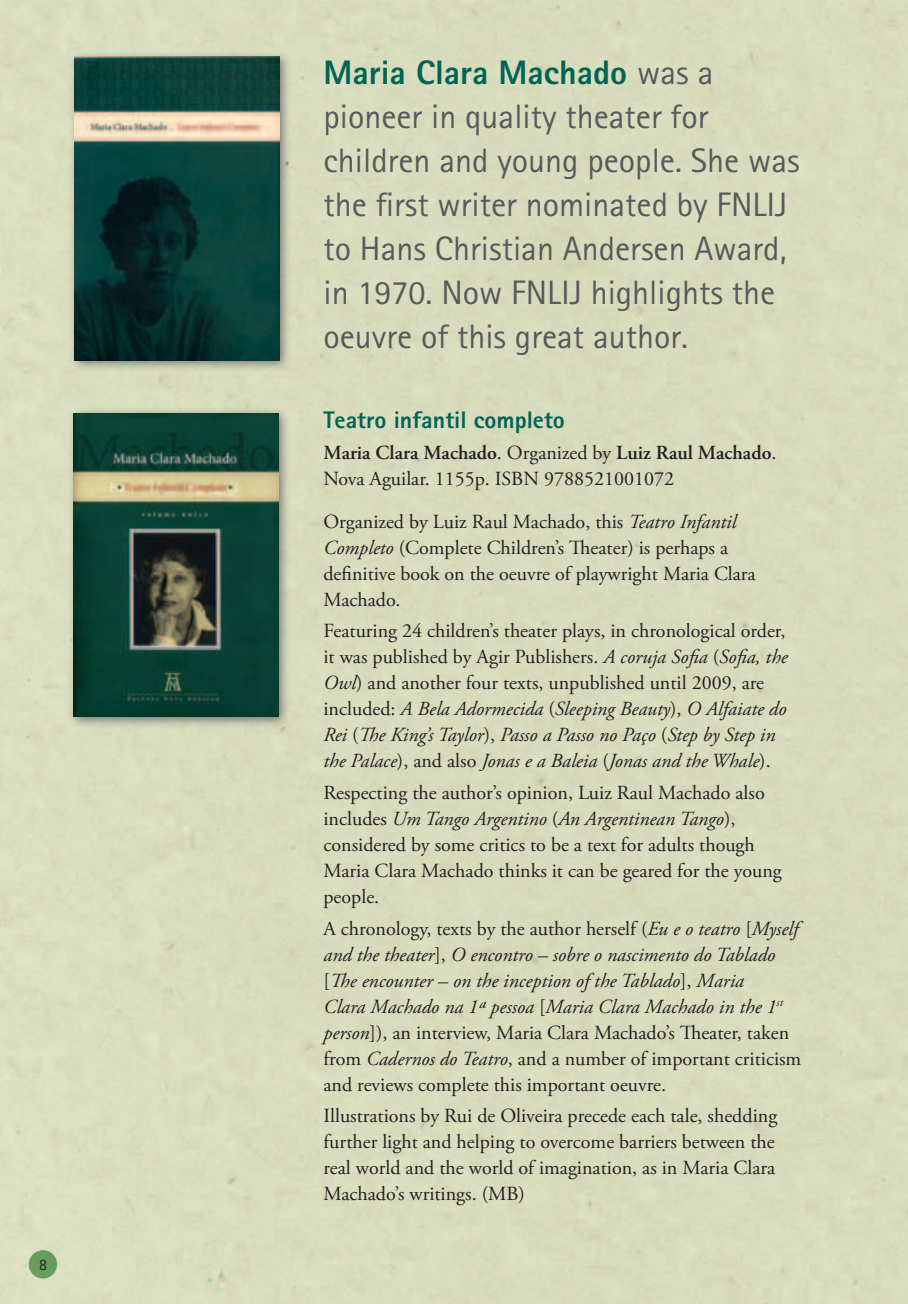
<style>
.page{position:relative;width:908px;height:1304px;background:#fff}
.page>*{position:absolute;margin:0;border:0;box-sizing:border-box;transform-origin:0 0}
.t1{font:34px/44px "Rotis Sans Serif";color:#58595b}
.t2{font:800 24px "Rotis Sans Serif";color:#006454}
.t3{font:20px/26px "Adobe Garamond Pro";color:#231f20}
.t4{font:italic 20px/26px "Adobe Garamond Pro";color:#231f20}
.t5{font:16px "Rotis Sans Serif";color:#231f20}
.s1{font-weight:800;color:#006454}
.s2{font-weight:600}
.s3{font-style:italic}
.s4{font-style:normal}
</style>
<div class="page">
<div style="left:0;top:0;width:907px;height:1304px;background:#d9dcbd"></div>
<div style="left:68px;top:50px;width:223px;height:322px;background:#58595b;opacity:.75"></div>
<img style="left:75px;top:57px;width:204px;height:303px">
<div style="left:67px;top:407px;width:223px;height:322px;background:#58595b;opacity:.75"></div>
<img style="left:74px;top:413px;width:204px;height:304px">
<div style="left:29px;top:1250px;width:28px;height:28px;background:#699d5b;border-radius:50%"></div>
<p class="t5" style="left:39px;top:1255px;width:9px">8</p>
<h1 class="t1" style="left:323px;top:50px;width:477px"><span class="s1">Maria Clara Machado</span> was a pioneer in quality theater for children and young people. She was the first writer nominated by FNLIJ to Hans Christian Andersen Award, in 1970. Now FNLIJ highlights the oeuvre of this great author.</h1>
<p class="t2" style="left:323px;top:405px;width:243px">Teatro infantil completo</p>
<p class="t3" style="left:323px;top:440px;width:454px"><span class="s2">Maria Clara Machado</span>. Organized by <span class="s2">Luiz Raul Machado</span>.<br>Nova Aguilar. 1155p. ISBN 9788521001072</p>
<p class="t3" style="left:323px;top:509px;width:433px">Organized by Luiz Raul Machado, this <span class="s3">Teatro Infantil Completo</span> (Complete Children’s Theater) is perhaps a definitive book on the oeuvre of playwright Maria Clara Machado.</p>
<p class="t3" style="left:323px;top:619px;width:465px">Featuring 24 children’s theater plays, in chronological order, it was published by Agir Publishers. <span class="s3">A coruja Sofia</span> (<span class="s3">Sofia, the Owl</span>) and another four texts, unpublished until 2009, are included: <span class="s3">A Bela Adormecida</span> (<span class="s3">Sleeping Beauty</span>), <span class="s3">O Alfaiate do Rei</span> (<span class="s3">The King’s Taylor</span>), <span class="s3">Passo a Passo no Paço</span> (<span class="s3">Step by Step in the Palace</span>), and also <span class="s3">Jonas e a Baleia</span> (<span class="s3">Jonas and the Whale</span>).</p>
<p class="t3" style="left:323px;top:780px;width:459px">Respecting the author’s opinion, Luiz Raul Machado also includes <span class="s3">Um Tango Argentino</span> (<span class="s3">An Argentinean Tango</span>), considered by some critics to be a text for adults though Maria Clara Machado thinks it can be geared for the young people.</p>
<p class="t4" style="left:323px;top:916px;width:479px"><span class="s4">A chronology, texts by the author herself (</span>Eu e o teatro <span class="s4">[</span>Myself and the theater<span class="s4">],</span> O encontro – sobre o nascimento do Tablado <span class="s4">[</span>The encounter – on the inception of the Tablado<span class="s4">],</span> Maria<br>Clara Machado na 1ª pessoa <span class="s4">[</span>Maria Clara Machado in the 1<sup>st </sup>person<span class="s4">]), an interview, Maria Clara Machado’s Theater, taken from</span> Cadernos do Teatro<span class="s4">, and a number of important criticism and reviews complete this important oeuvre.</span></p>
<p class="t3" style="left:323px;top:1104px;width:455px">Illustrations by Rui de Oliveira precede each tale, shedding further light and helping to overcome barriers between the real world and the world of imagination, as in Maria Clara Machado’s writings. (MB)</p>
</div>
